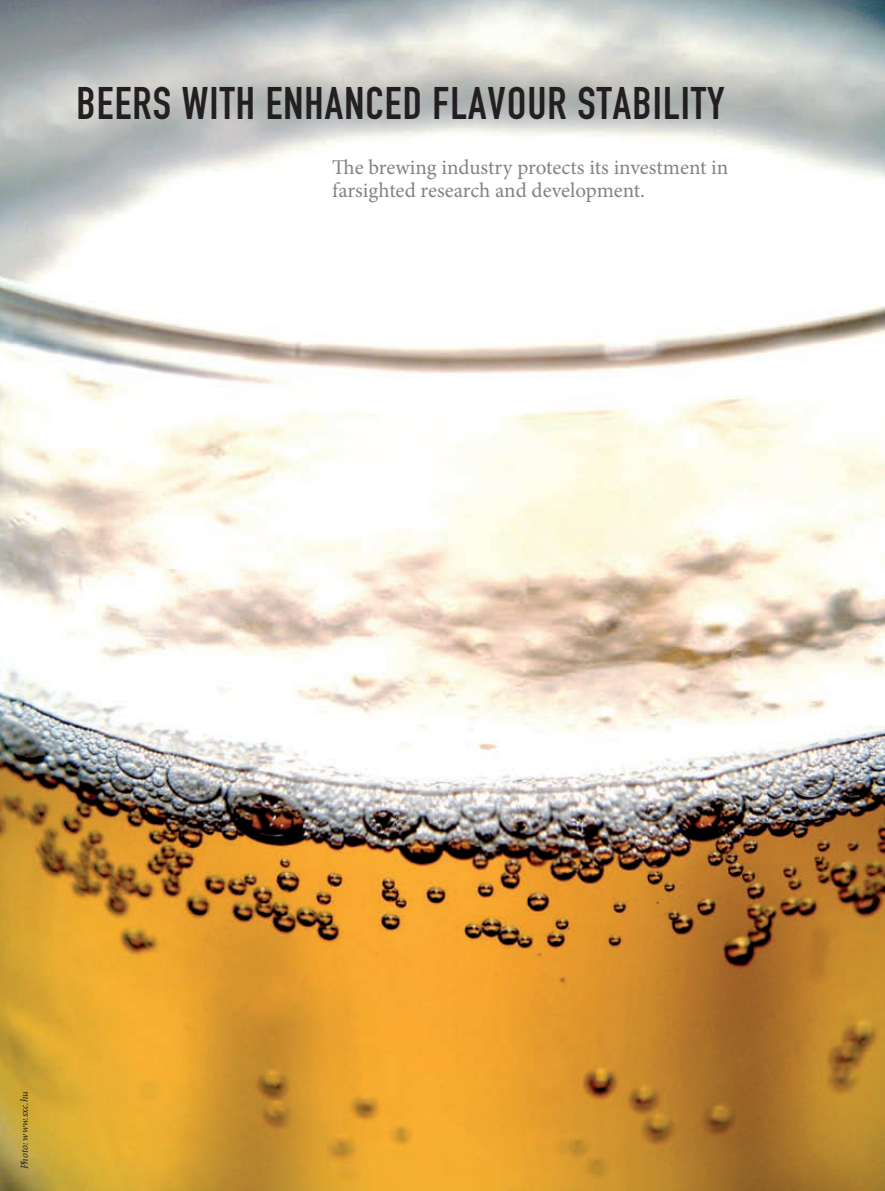
<style>
.page{position:relative;width:885px;height:1191px;background:#fff}
.page>*{position:absolute;margin:0;border:0;box-sizing:border-box;transform-origin:0 0}
.t1{font:45px "DIN Engschrift LT";letter-spacing:.025em;color:#231f20}
.t2{font:21px/22.5px "Minion Pro";letter-spacing:-.005em;color:#808285}
.t3{font:italic 10.5px "Minion Pro";letter-spacing:-.005em;color:#231f20}
</style>
<div class="page">
<hr style="left:884px;top:85px;width:1px;height:32px;background:#fec210">
<img style="left:0;top:0;width:884px;height:1191px">
<h1 class="t1" style="left:77px;top:77px;width:649px">BEERS WITH ENHANCED FLAVOUR STABILITY</h1>
<p class="t2" style="left:332px;top:156px;width:397px">The brewing industry protects its investment in farsighted research and development.</p>
<p class="t3" style="left:17px;top:1169px;width:79px;rotate:-90deg">Photo: www.sxc.hu</p>
</div>
